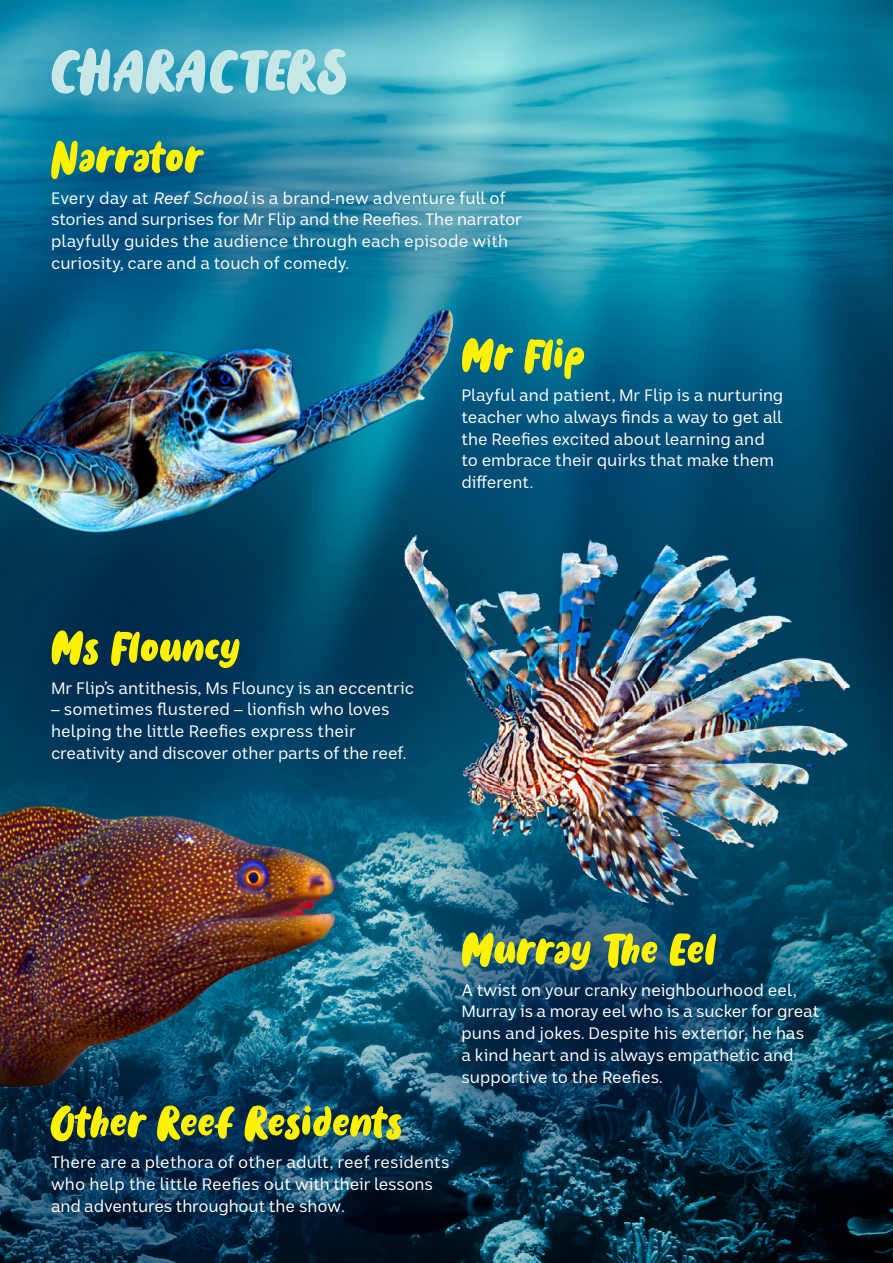
<style>
.page{position:relative;width:893px;height:1263px;background:#fff}
.page>*{position:absolute;margin:0;border:0;box-sizing:border-box;transform-origin:0 0}
.t1{font:75px "Holyfat";letter-spacing:.02em;color:#c6e7e5}
.t2{font:60px "Holyfat";letter-spacing:.02em;color:#fff200}
.t3{font:16.5px/21.8px "ABC Sans Nova";color:#fff}
.s1{font-style:italic}
</style>
<div class="page">
<img style="left:0;top:0;width:893px;height:1263px">
<div style="left:0;top:9px;width:646px;height:399px;background:#001751;opacity:.8"></div>
<div style="left:327px;top:205px;width:566px;height:417px;background:#001751;opacity:.8"></div>
<div style="left:0;top:498px;width:535px;height:400px;background:#001751;opacity:.8"></div>
<div style="left:0;top:972px;width:569px;height:291px;background:#001751;opacity:.8"></div>
<div style="left:327px;top:800px;width:566px;height:421px;background:#001751;opacity:.8"></div>
<img style="left:399px;top:492px;width:491px;height:461px">
<img style="left:0;top:774px;width:461px;height:323px">
<img style="left:0;top:137px;width:481px;height:478px">
<h1 class="t1" style="left:51px;top:45px;width:298px">CHARACTERS</h1>
<h2 class="t2" style="left:51px;top:137px;width:154px">Narrator</h2>
<p class="t3" style="left:51px;top:187px;width:473px">Every day at <span class="s1">Reef School</span> is a brand-new adventure full of stories and surprises for Mr Flip and the Reefies. The narrator playfully guides the audience through each episode with curiosity, care and a touch of comedy.</p>
<h2 class="t2" style="left:461px;top:335px;width:125px">Mr Flip</h2>
<p class="t3" style="left:461px;top:384px;width:324px">Playful and patient, Mr Flip is a nurturing teacher who always finds a way to get all the Reefies excited about learning and to embrace their quirks that make them different.</p>
<h2 class="t2" style="left:51px;top:627px;width:190px">Ms Flouncy</h2>
<p class="t3" style="left:51px;top:677px;width:364px">Mr Flip’s antithesis, Ms Flouncy is an eccentric</p>
<p class="t3" style="left:51px;top:698px;width:357px">– sometimes flustered – lionfish who loves helping the little Reefies express their creativity and discover other parts of the reef.</p>
<h2 class="t2" style="left:51px;top:1102px;width:353px">Other Reef Residents</h2>
<p class="t3" style="left:51px;top:1152px;width:400px">There are a plethora of other adult, reef residents who help the little Reefies out with their lessons and adventures throughout the show.</p>
<h2 class="t2" style="left:461px;top:929px;width:256px">Murray The Eel</h2>
<p class="t3" style="left:461px;top:979px;width:360px">A twist on your cranky neighbourhood eel, Murray is a moray eel who is a sucker for great puns and jokes. Despite his exterior, he has<br>a kind heart and is always empathetic and supportive to the Reefies.</p>
</div>
